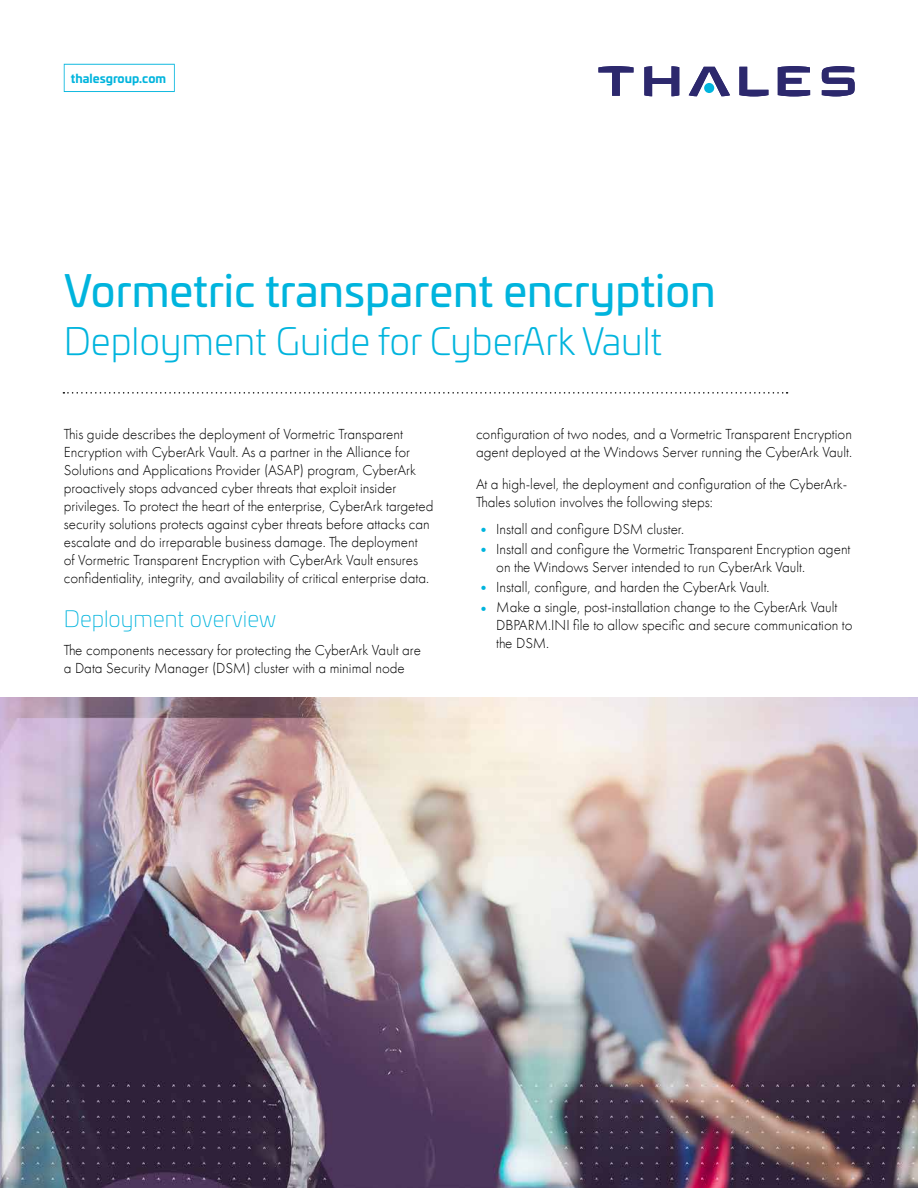
<style>
.page{position:relative;width:918px;height:1188px;background:#fff}
.page>*{position:absolute;margin:0;border:0;box-sizing:border-box;transform-origin:0 0}
.t1{font:43.5px "Univia Pro";color:#00b4dd}
.t2{font:300 37.5px "Univia Pro";color:#00b4dd}
.t3{font:200 22.5px "Univia Pro";color:#00b4dd}
.t4{font:300 15px/18px "Futura PT";color:#000}
.t5{font:700 12px "Univia Pro";color:#00b4dd}
.s1{font-weight:400;color:#00b4dd}
</style>
<div class="page">
<svg style="left:822px;top:66px;width:33px;height:30px"></svg>
<svg style="left:778px;top:66px;width:32px;height:30px"></svg>
<svg style="left:739px;top:67px;width:29px;height:29px"></svg>
<svg style="left:689px;top:67px;width:41px;height:29px"></svg>
<div style="left:704px;top:83px;width:10px;height:10px;background:#00b4dd;border-radius:50%"></div>
<svg style="left:644px;top:66px;width:35px;height:30px"></svg>
<svg style="left:598px;top:66px;width:36px;height:30px"></svg>
<img style="left:0;top:697px;width:918px;height:491px">
<svg style="left:63px;top:392px;width:725px;height:2px"></svg>
<svg style="left:64px;top:64px;width:111px;height:28px"></svg>
<p class="t5" style="left:71px;top:68px;width:97px">thalesgroup.com</p>
<h1 class="t1" style="left:64px;top:259px;width:654px">Vormetric transparent encryption</h1>
<h2 class="t2" style="left:64px;top:315px;width:600px">Deployment Guide for CyberArk Vault</h2>
<p class="t4" style="left:64px;top:425px;width:371px">This guide describes the deployment of Vormetric Transparent Encryption with CyberArk Vault. As a partner in the Alliance for Solutions and Applications Provider (ASAP) program, CyberArk proactively stops advanced cyber threats that exploit insider privileges. To protect the heart of the enterprise, CyberArk targeted security solutions protects against cyber threats before attacks can escalate and do irreparable business damage. The deployment<br>of Vormetric Transparent Encryption with CyberArk Vault ensures confidentiality, integrity, and availability of critical enterprise data.</p>
<h3 class="t3" style="left:64px;top:603px;width:214px">Deployment overview</h3>
<p class="t4" style="left:64px;top:641px;width:359px">The components necessary for protecting the CyberArk Vault are a Data Security Manager (DSM) cluster with a minimal node</p>
<p class="t4" style="left:476px;top:425px;width:378px">configuration of two nodes, and a Vormetric Transparent Encryption agent deployed at the Windows Server running the CyberArk Vault.</p>
<p class="t4" style="left:476px;top:475px;width:373px">At a high-level, the deployment and configuration of the CyberArk-<br>Thales solution involves the following steps:</p>
<p class="t4" style="left:476px;top:520px;width:210px"><span class="s1">•</span> Install and configure DSM cluster.</p>
<p class="t4" style="left:496px;top:540px;width:356px;text-indent:-20px"><span class="s1">•</span> Install and configure the Vormetric Transparent Encryption agent on the Windows Server intended to run CyberArk Vault.</p>
<p class="t4" style="left:476px;top:578px;width:295px"><span class="s1">•</span> Install, configure, and harden the CyberArk Vault.</p>
<p class="t4" style="left:496px;top:598px;width:358px;text-indent:-20px"><span class="s1">•</span> Make a single, post-installation change to the CyberArk Vault<br>DBPARM.INI file to allow specific and secure communication to the DSM.</p>
</div>
